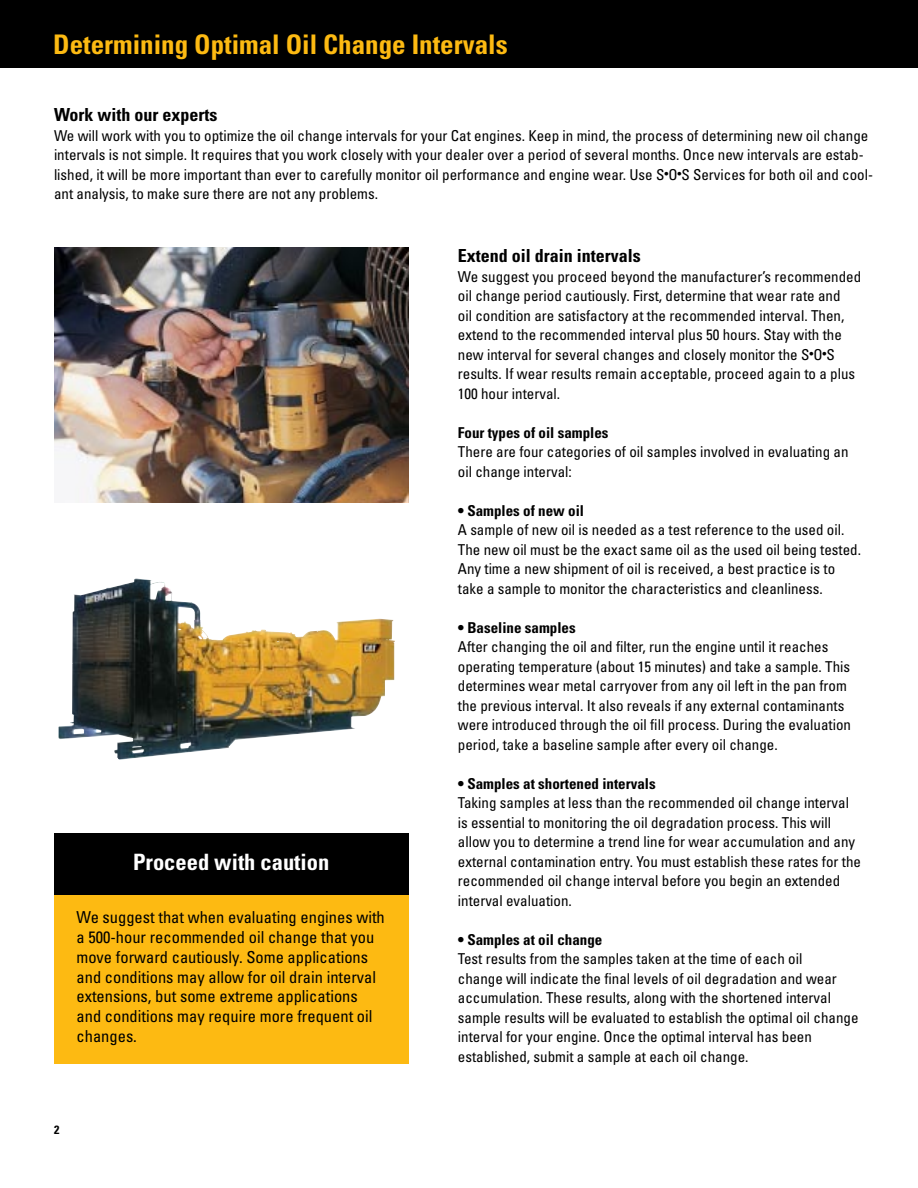
<style>
.page{position:relative;width:918px;height:1188px;background:#fff}
.page>*{position:absolute;margin:0;border:0;box-sizing:border-box;transform-origin:0 0}
.t1{font:700 condensed 27px "Univers";color:#fdba12}
.t2{font:700 condensed 22.5px "Univers";color:#fff}
.t3{font:700 condensed 18px "Univers";color:#000}
.t4{font:condensed 16.5px/19.8px "Univers";color:#000}
.t5{font:condensed 15px/19.5px "Univers";color:#000}
.t6{font:700 condensed 15px "Univers";color:#000}
.t7{font:700 condensed 12px "Univers";color:#000}
.s1{font-size:12px}
</style>
<div class="page">
<div style="left:0;top:0;width:918px;height:68px;background:#000"></div>
<img style="left:54px;top:248px;width:354px;height:255px">
<img style="left:58px;top:579px;width:337px;height:181px">
<div style="left:54px;top:833px;width:354px;height:64px;background:#000"></div>
<div style="left:54px;top:895px;width:354px;height:169px;background:#fdba12"></div>
<h1 class="t1" style="left:53px;top:34px;width:456px">Determining Optimal Oil Change Intervals</h1>
<p class="t3" style="left:54px;top:108px;width:165px">Work with our experts</p>
<p class="t5" style="left:54px;top:127px;width:821px">We will work with you to optimize the oil change intervals for your Cat engines. Keep in mind, the process of determining new oil change intervals is not simple. It requires that you work closely with your dealer over a period of several months. Once new intervals are estab&shy;lished, it will be more important than ever to carefully monitor oil performance and engine wear. Use S<span class="s1">•</span>O<span class="s1">•</span>S Services for both oil and cool&shy;ant analysis, to make sure there are not any problems.</p>
<h2 class="t2" style="left:133px;top:854px;width:198px">Proceed with caution</h2>
<p class="t4" style="left:76px;top:909px;width:310px">We suggest that when evaluating engines with a 500-hour recommended oil change that you move forward cautiously. Some applications and conditions may allow for oil drain interval extensions, but some extreme applications and conditions may require more frequent oil changes.</p>
<p class="t7" style="left:54px;top:1125px;width:7px">2</p>
<p class="t3" style="left:458px;top:249px;width:184px">Extend oil drain intervals</p>
<p class="t5" style="left:458px;top:268px;width:405px">We suggest you proceed beyond the manufacturer’s recommended oil change period cautiously. First, determine that wear rate and<br>oil condition are satisfactory at the recommended interval. Then, extend to the recommended interval plus 50 hours. Stay with the new interval for several changes and closely monitor the S<span class="s1">•</span>O<span class="s1">•</span>S results. If wear results remain acceptable, proceed again to a plus 100 hour interval.</p>
<p class="t6" style="left:458px;top:427px;width:152px">Four types of oil samples</p>
<p class="t5" style="left:458px;top:443px;width:392px">There are four categories of oil samples involved in evaluating an oil change interval:</p>
<p class="t6" style="left:458px;top:505px;width:128px">• Samples of new oil</p>
<p class="t5" style="left:458px;top:521px;width:405px">A sample of new oil is needed as a test reference to the used oil.<br>The new oil must be the exact same oil as the used oil being tested.<br>Any time a new shipment of oil is received, a best practice is to take a sample to monitor the characteristics and cleanliness.</p>
<p class="t6" style="left:458px;top:622px;width:119px">• Baseline samples</p>
<p class="t5" style="left:458px;top:638px;width:395px">After changing the oil and filter, run the engine until it reaches operating temperature (about 15 minutes) and take a sample. This determines wear metal carryover from any oil left in the pan from the previous interval. It also reveals if any external contaminants were introduced through the oil fill process. During the evaluation period, take a baseline sample after every oil change.</p>
<p class="t6" style="left:458px;top:778px;width:199px">• Samples at shortened intervals</p>
<p class="t5" style="left:458px;top:794px;width:405px">Taking samples at less than the recommended oil change interval is essential to monitoring the oil degradation process. This will allow you to determine a trend line for wear accumulation and any external contamination entry. You must establish these rates for the recommended oil change interval before you begin an extended interval evaluation.</p>
<p class="t6" style="left:458px;top:934px;width:146px">• Samples at oil change</p>
<p class="t5" style="left:458px;top:950px;width:402px">Test results from the samples taken at the time of each oil<br>change will indicate the final levels of oil degradation and wear accumulation. These results, along with the shortened interval sample results will be evaluated to establish the optimal oil change interval for your engine. Once the optimal interval has been established, submit a sample at each oil change.</p>
</div>
